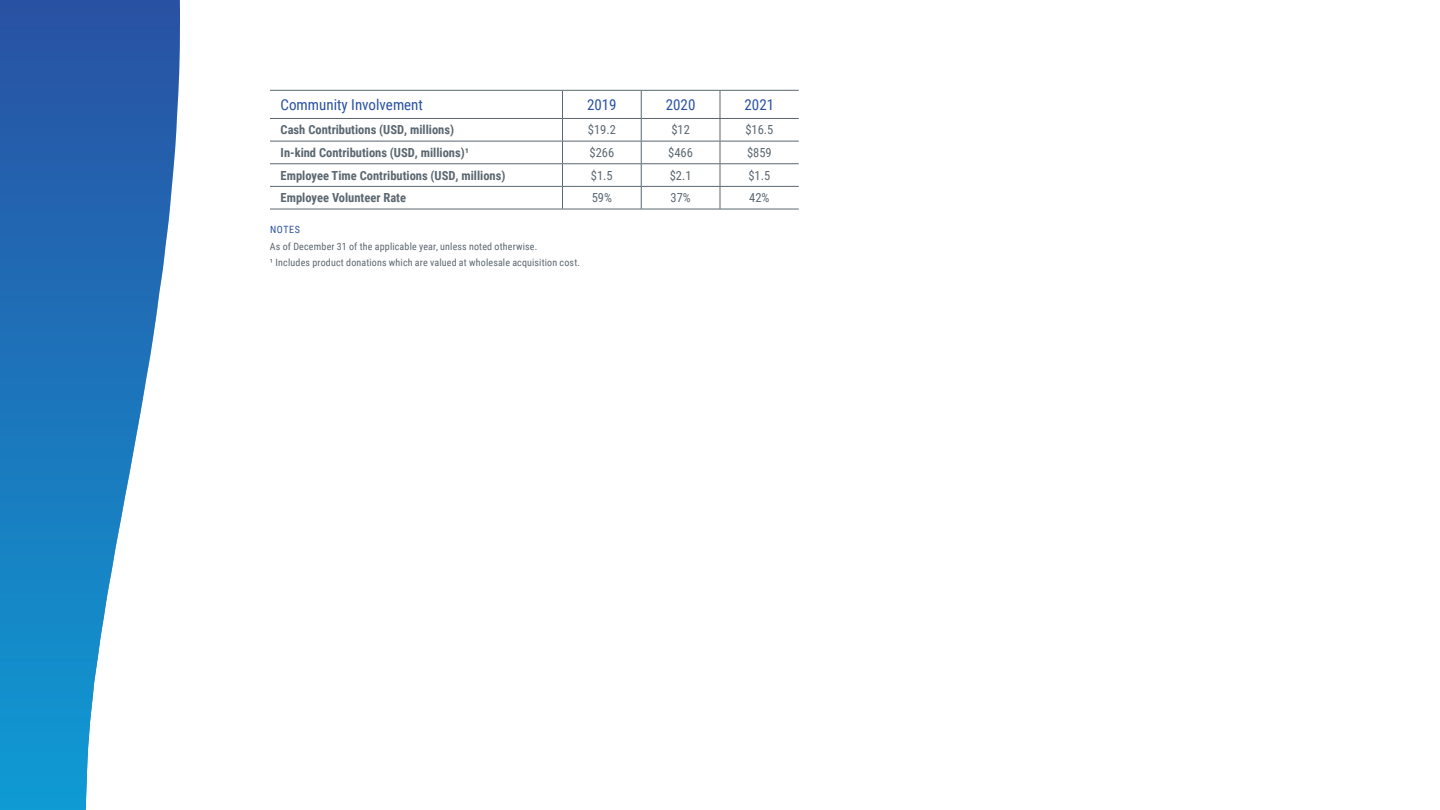
<style>
.page{position:relative;width:1440px;height:810px;background:#fff}
.page>*{position:absolute;margin:0;border:0;box-sizing:border-box;transform-origin:0 0}
.t1{font:15px "Roboto Condensed";color:#2a51a3}
.t2{font:700 12.5px "Roboto Condensed";color:#5b6770}
.t3{font:12.5px "Roboto Condensed";color:#5b6770}
.t4{font:10px/15.6px "Roboto Condensed";letter-spacing:.015em;color:#5b6770}
.t5{font:10px "Roboto Condensed";letter-spacing:.06em;color:#2a51a3}
</style>
<div class="page">
<svg style="left:0;top:0;width:180px;height:810px"></svg>
<svg style="left:562px;top:91px;width:1px;height:118px"></svg>
<svg style="left:641px;top:91px;width:1px;height:118px"></svg>
<hr style="left:270px;top:141px;width:292px;height:1px;background:#5b6770">
<hr style="left:562px;top:141px;width:79px;height:1px;background:#5b6770">
<hr style="left:641px;top:141px;width:79px;height:1px;background:#5b6770">
<hr style="left:720px;top:141px;width:79px;height:1px;background:#5b6770">
<hr style="left:270px;top:163px;width:292px;height:1px;background:#5b6770">
<hr style="left:562px;top:163px;width:79px;height:1px;background:#5b6770">
<hr style="left:641px;top:163px;width:79px;height:1px;background:#5b6770">
<hr style="left:720px;top:163px;width:79px;height:1px;background:#5b6770">
<hr style="left:270px;top:186px;width:292px;height:1px;background:#5b6770">
<hr style="left:562px;top:186px;width:79px;height:1px;background:#5b6770">
<hr style="left:641px;top:186px;width:79px;height:1px;background:#5b6770">
<hr style="left:720px;top:186px;width:79px;height:1px;background:#5b6770">
<svg style="left:720px;top:91px;width:1px;height:118px"></svg>
<hr style="left:270px;top:90px;width:292px;height:1px;background:#5b6770">
<hr style="left:562px;top:90px;width:79px;height:1px;background:#5b6770">
<hr style="left:641px;top:90px;width:79px;height:1px;background:#5b6770">
<hr style="left:720px;top:90px;width:79px;height:1px;background:#5b6770">
<hr style="left:270px;top:118px;width:292px;height:1px;background:#5b6770">
<hr style="left:562px;top:118px;width:79px;height:1px;background:#5b6770">
<hr style="left:641px;top:118px;width:79px;height:1px;background:#5b6770">
<hr style="left:720px;top:118px;width:79px;height:1px;background:#5b6770">
<hr style="left:270px;top:209px;width:292px;height:1px;background:#5b6770">
<hr style="left:562px;top:209px;width:79px;height:1px;background:#5b6770">
<hr style="left:641px;top:209px;width:79px;height:1px;background:#5b6770">
<hr style="left:720px;top:209px;width:79px;height:1px;background:#5b6770">
<p class="t1" style="left:281px;top:94px;width:144px">Community Involvement</p>
<p class="t1" style="left:587px;top:94px;width:31px">2019</p>
<p class="t1" style="left:666px;top:94px;width:31px">2020</p>
<p class="t1" style="left:745px;top:94px;width:31px">2021</p>
<p class="t2" style="left:281px;top:121px;width:175px">Cash Contributions (USD, millions)</p>
<p class="t3" style="left:588px;top:121px;width:29px">$19.2</p>
<p class="t3" style="left:671px;top:121px;width:20px">$12</p>
<p class="t3" style="left:745px;top:121px;width:29px">$16.5</p>
<p class="t2" style="left:281px;top:144px;width:190px">In-kind Contributions (USD, millions)¹</p>
<p class="t3" style="left:590px;top:144px;width:26px">$266</p>
<p class="t3" style="left:668px;top:144px;width:26px">$466</p>
<p class="t3" style="left:747px;top:144px;width:26px">$859</p>
<p class="t2" style="left:281px;top:166px;width:226px">Employee Time Contributions (USD, millions)</p>
<p class="t3" style="left:591px;top:166px;width:23px">$1.5</p>
<p class="t3" style="left:670px;top:166px;width:23px">$2.1</p>
<p class="t3" style="left:748px;top:166px;width:23px">$1.5</p>
<p class="t2" style="left:281px;top:189px;width:127px">Employee Volunteer Rate</p>
<p class="t3" style="left:592px;top:189px;width:22px">59%</p>
<p class="t3" style="left:670px;top:189px;width:22px">37%</p>
<p class="t3" style="left:749px;top:189px;width:22px">42%</p>
<h3 class="t5" style="left:270px;top:223px;width:31px">NOTES</h3>
<p class="t4" style="left:270px;top:238px;width:312px">As of December 31 of the applicable year, unless noted otherwise.<br>¹ Includes product donations which are valued at wholesale acquisition cost.</p>
</div>
